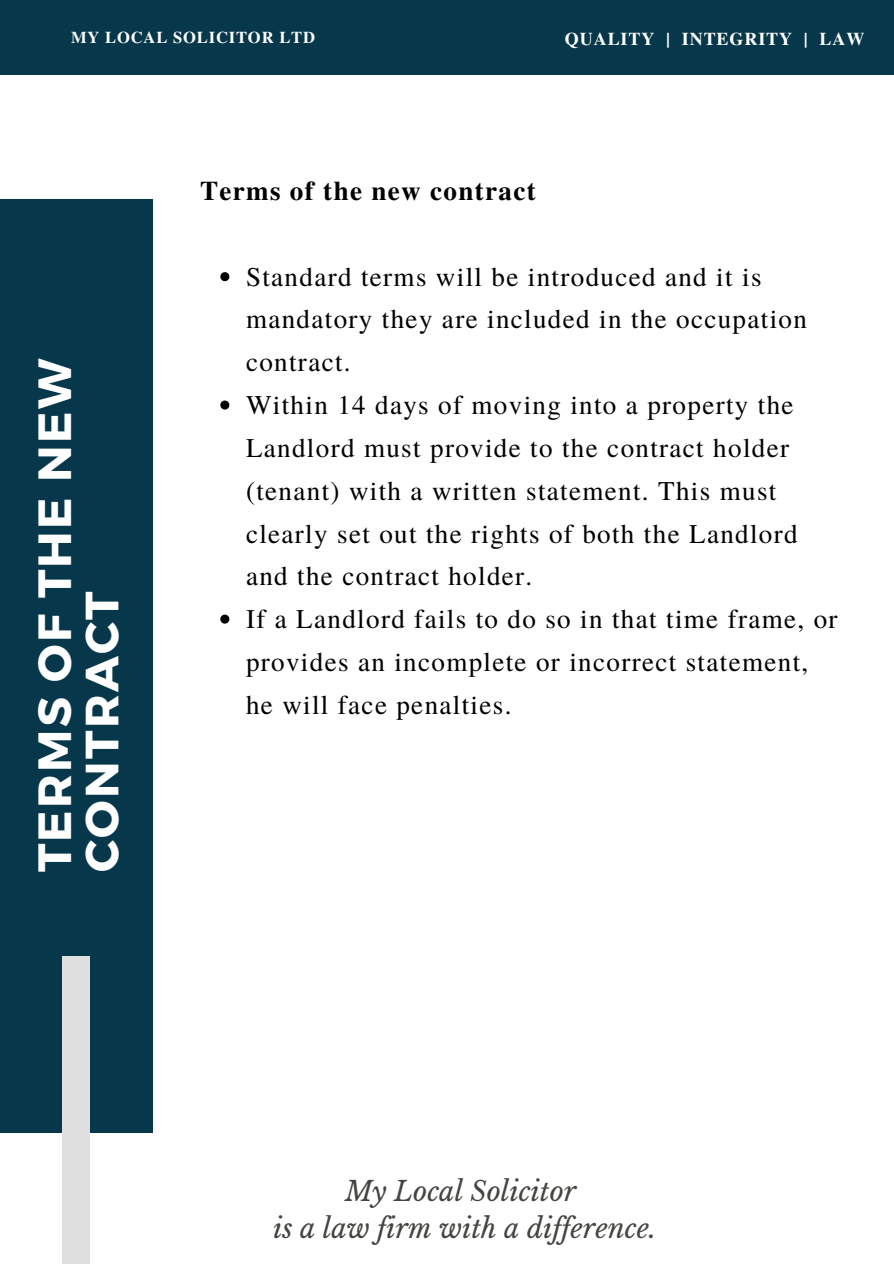
<style>
.page{position:relative;width:894px;height:1264px;background:#fff}
.page>*{position:absolute;margin:0;border:0;box-sizing:border-box;transform-origin:0 0}
.t1{font:700 46.5px/47.2px "Montserrat";letter-spacing:.05em;color:#fff}
.t2{font:27px/42.8px "Te X Gyre Termes";letter-spacing:.05em;color:#000}
.t3{font:italic 27px/37.2px "Libre Baskerville";color:#444440;text-align:center}
.t4{font:700 27px "Te X Gyre Termes";letter-spacing:.05em;color:#000}
.t5{font:700 18px "Te X Gyre Termes";letter-spacing:.05em;color:#fff}
.t6{font:700 16.5px "Te X Gyre Termes";letter-spacing:.05em;color:#fff}
</style>
<div class="page">
<div style="left:0;top:0;width:893px;height:74px;background:#07374b"></div>
<div style="left:0;top:199px;width:153px;height:933px;background:#07374b"></div>
<svg style="left:220px;top:272px;width:9px;height:9px"></svg>
<svg style="left:220px;top:400px;width:9px;height:9px"></svg>
<svg style="left:220px;top:614px;width:9px;height:9px"></svg>
<div style="left:62px;top:955px;width:27px;height:308px;background:#dfdfdf"></div>
<p class="t6" style="left:71px;top:25px;width:245px">MY LOCAL SOLICITOR LTD</p>
<p class="t5" style="left:564px;top:24px;width:301px">QUALITY | INTEGRITY | LAW</p>
<h1 class="t1" style="left:29px;top:872px;width:515px;rotate:-90deg">TERMS OF THE NEW<br>CONTRACT</h1>
<p class="t4" style="left:200px;top:170px;width:337px">Terms of the new contract</p>
<p class="t2" style="left:246px;top:254px;width:593px">Standard terms will be introduced and it is mandatory they are included in the occupation contract.<br>Within 14 days of moving into a property the Landlord must provide to the contract holder (tenant) with a written statement. This must clearly set out the rights of both the Landlord and the contract holder.<br>If a Landlord fails to do so in that time frame, or provides an incomplete or incorrect statement, he will face penalties.</p>
<p class="t3" style="left:273px;top:1172px;width:384px">My Local Solicitor<br>is a law firm with a dif erence.</p>
</div>
